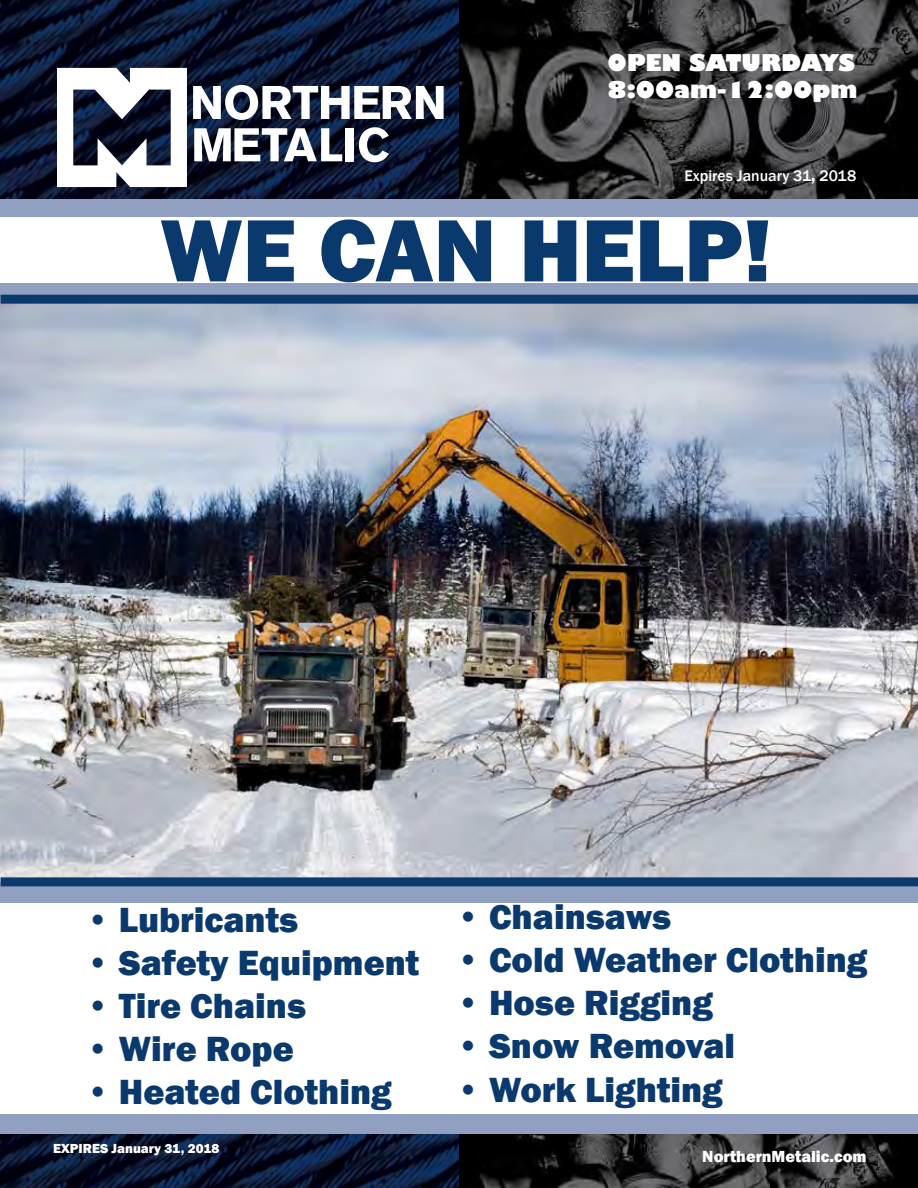
<style>
.page{position:relative;width:918px;height:1188px;background:#fff}
.page>*{position:absolute;margin:0;border:0;box-sizing:border-box;transform-origin:0 0}
.t1{font:800 91.5px "Franklin Gothic";color:#0a396e}
.t2{font:800 36px "Franklin Gothic";color:#0a396e}
.t3{font:800 22.5px/27px "Gill Sans";color:#fff}
.t4{font:800 16.5px "Franklin Gothic";color:#fff}
.t5{font:500 15.75px "Franklin Gothic";color:#fff}
.t6{font:800 13.5px "Franklin Gothic";color:#fff}
.s1{font-weight:800}
</style>
<div class="page">
<img style="left:0;top:0;width:918px;height:199px">
<img style="left:0;top:1134px;width:918px;height:54px">
<svg style="left:193px;top:85px;width:251px;height:35px"></svg>
<svg style="left:194px;top:128px;width:148px;height:33px"></svg>
<div style="left:345px;top:128px;width:9px;height:33px;background:#fff"></div>
<svg style="left:359px;top:127px;width:30px;height:35px"></svg>
<svg style="left:57px;top:68px;width:130px;height:119px"></svg>
<div style="left:0;top:199px;width:918px;height:104px;background:#91a0c1"></div>
<div style="left:0;top:882px;width:918px;height:252px;background:#91a0c1"></div>
<div style="left:1px;top:217px;width:917px;height:66px;background:#fff"></div>
<img style="left:1px;top:304px;width:917px;height:573px">
<div style="left:1px;top:904px;width:512px;height:210px;background:#fff"></div>
<div style="left:456px;top:904px;width:462px;height:210px;background:#fff"></div>
<div style="left:1px;top:295px;width:917px;height:9px;background:#0a396e"></div>
<div style="left:1px;top:877px;width:917px;height:9px;background:#0a396e"></div>
<p class="t3" style="left:608px;top:51px;width:252px">OPEN SATURDAYS<br>8:00am-12:00pm</p>
<p class="t5" style="left:685px;top:166px;width:173px">Expires January 31<span class="s1">,</span> 2018</p>
<h1 class="t1" style="left:160px;top:191px;width:613px">WE CAN HELP!</h1>
<p class="t2" style="left:86px;top:896px;width:214px">• Lubricants</p>
<p class="t2" style="left:86px;top:939px;width:335px">• Safety Equipment</p>
<p class="t2" style="left:86px;top:983px;width:222px">• Tire Chains</p>
<p class="t2" style="left:86px;top:1026px;width:209px">• Wire Rope</p>
<p class="t2" style="left:86px;top:1069px;width:307px">• Heated Clothing</p>
<p class="t6" style="left:53px;top:1140px;width:168px">EXPIRES January 31, 2018</p>
<p class="t2" style="left:456px;top:893px;width:217px">• Chainsaws</p>
<p class="t2" style="left:456px;top:937px;width:413px">• Cold Weather Clothing</p>
<p class="t2" style="left:456px;top:980px;width:258px">• Hose Rigging</p>
<p class="t2" style="left:456px;top:1023px;width:281px">• Snow Removal</p>
<p class="t2" style="left:456px;top:1066px;width:268px">• Work Lighting</p>
<p class="t4" style="left:702px;top:1146px;width:166px">NorthernMetalic.com</p>
</div>
